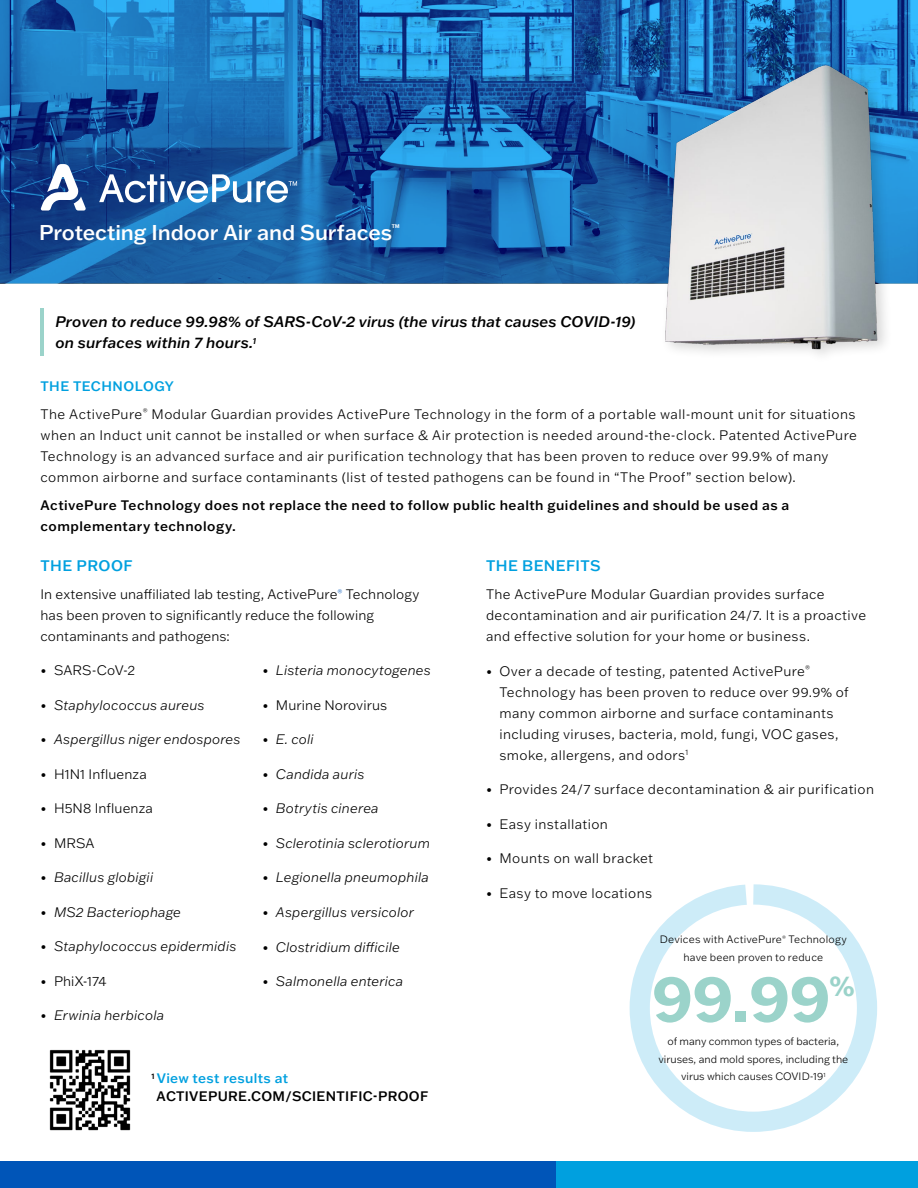
<style>
.page{position:relative;width:918px;height:1188px;background:#fff}
.page>*{position:absolute;margin:0;border:0;box-sizing:border-box;transform-origin:0 0}
.t1{font:700 63px "Franklin Gothic ATF";color:#9bd3ca}
.t2{font:700 27.75px "Franklin Gothic ATF";color:#9bd3ca}
.t3{font:500 21px "Franklin Gothic ATF";color:#fff}
.t4{font:italic 500 15px/21px "Franklin Gothic ATF";letter-spacing:.005em;color:#000}
.t5{font:500 15px "Franklin Gothic ATF";letter-spacing:.025em;color:#00a0df}
.t6{font:300 13.5px/21px "Franklin Gothic ATF";letter-spacing:.03em;color:#000}
.t7{font:italic 300 13.5px "Franklin Gothic ATF";letter-spacing:.01em;color:#000}
.t8{font:500 13.5px/21px "Franklin Gothic ATF";letter-spacing:.035em;color:#000}
.t9{font:300 13.5px/21px "Franklin Gothic ATF";letter-spacing:.01em;color:#000}
.t10{font:300 13.5px "Franklin Gothic ATF";letter-spacing:.005em;color:#000}
.t11{font:300 10.5px/17.7px "Franklin Gothic ATF";color:#000;text-align:center}
.t12{font:300 10.5px/17.7px "Franklin Gothic ATF";letter-spacing:.02em;color:#000;text-align:center}
.s1{font-weight:500;color:#00a0df}
.s2{color:#00a0df}
</style>
<div class="page">
<svg style="left:0;top:0;width:918px;height:284px;background:#1c68af"></svg>
<svg style="left:40px;top:164px;width:46px;height:47px"></svg>
<svg style="left:99px;top:174px;width:198px;height:29px"></svg>
<img style="left:49px;top:1049px;width:82px;height:82px">
<div style="left:0;top:1161px;width:918px;height:27px;background:#0055b8"></div>
<div style="left:556px;top:1161px;width:362px;height:27px;background:#00a0df"></div>
<img style="left:654px;top:58px;width:253px;height:297px">
<hr style="left:40px;top:309px;width:4px;height:47px;background:#9bd3ca">
<div style="left:630px;top:884px;width:247px;height:248px;border:20px solid #00a0df;border-radius:113px"></div>
<h3 class="t3" style="left:39px;top:219px;width:363px">Protecting Indoor Air and Surfaces<sup>™</sup></h3>
<p class="t4" style="left:56px;top:311px;width:582px">Proven to reduce 99.98% of SARS-CoV-2 virus (the virus that causes COVID-19) on surfaces within 7 hours.<sup>1</sup></p>
<p class="t6" style="left:40px;top:372px;width:817px;line-height:27.8px"><span class="s1">THE TECHNOLOGY<br></span>The ActivePure<sup>®</sup> Modular Guardian provides ActivePure Technology in the form of a portable wall-mount unit for situations</p>
<p class="t6" style="left:40px;top:424px;width:818px">when an Induct unit cannot be installed or when surface &amp; Air protection is needed around-the-clock. Patented ActivePure<br>Technology is an advanced surface and air purification technology that has been proven to reduce over 99.9% of many common airborne and surface contaminants (list of tested pathogens can be found in “The Proof” section below).</p>
<p class="t8" style="left:40px;top:494px;width:750px">ActivePure Technology does not replace the need to follow public health guidelines and should be used as a complementary technology.</p>
<p class="t5" style="left:40px;top:556px;width:94px">THE PROOF</p>
<p class="t9" style="left:40px;top:583px;width:381px">In extensive unaffiliated lab testing, ActivePure<sup>®</sup> Technology has been proven to significantly reduce the following contaminants and pathogens:</p>
<p class="t5" style="left:486px;top:556px;width:116px">THE BENEFITS</p>
<p class="t6" style="left:486px;top:583px;width:382px">The ActivePure Modular Guardian provides surface decontamination and air purification 24/7. It is a proactive and effective solution for your home or business.</p>
<p class="t6" style="left:500px;top:660px;width:351px;text-indent:-14px">• Over a decade of testing, patented ActivePure<sup>® </sup>Technology has been proven to reduce over 99.9% of many common airborne and surface contaminants including viruses, bacteria, mold, fungi, VOC gases, smoke, allergens, and odors<sup>1</sup></p>
<p class="t6" style="left:486px;top:778px;width:390px">• Provides 24/7 surface decontamination &amp; air purification</p>
<p class="t6" style="left:486px;top:813px;width:123px">• Easy installation</p>
<p class="t6" style="left:486px;top:847px;width:169px">• Mounts on wall bracket</p>
<p class="t6" style="left:486px;top:882px;width:168px">• Easy to move locations</p>
<p class="t6" style="left:40px;top:660px;width:96px">• SARS-CoV-2</p>
<p class="t7" style="left:40px;top:696px;width:166px">• Staphylococcus aureus</p>
<p class="t7" style="left:40px;top:731px;width:202px">• Aspergillus niger endospores</p>
<p class="t10" style="left:40px;top:765px;width:108px">• H1N1 Influenza</p>
<p class="t9" style="left:40px;top:798px;width:114px">• H5N8 Influenza</p>
<p class="t6" style="left:40px;top:832px;width:56px">• MRSA</p>
<p class="t7" style="left:40px;top:869px;width:114px">• Bacillus globigii</p>
<p class="t7" style="left:40px;top:903px;width:142px">• MS2 Bacteriophage</p>
<p class="t7" style="left:40px;top:938px;width:197px">• Staphylococcus epidermidis</p>
<p class="t6" style="left:40px;top:970px;width:68px">• PhiX-174</p>
<p class="t7" style="left:40px;top:1007px;width:125px">• Erwinia herbicola</p>
<p class="t7" style="left:262px;top:662px;width:170px">• Listeria monocytogenes</p>
<p class="t9" style="left:262px;top:694px;width:126px">• Murine Norovirus</p>
<p class="t7" style="left:262px;top:731px;width:53px">• E. coli</p>
<p class="t7" style="left:262px;top:765px;width:104px">• Candida auris</p>
<p class="t7" style="left:262px;top:800px;width:118px">• Botrytis cinerea</p>
<p class="t7" style="left:262px;top:834px;width:169px">• Sclerotinia sclerotiorum</p>
<p class="t7" style="left:262px;top:869px;width:168px">• Legionella pneumophila</p>
<p class="t7" style="left:262px;top:903px;width:153px">• Aspergillus versicolor</p>
<p class="t7" style="left:262px;top:938px;width:139px">• Clostridium difficile</p>
<p class="t7" style="left:262px;top:972px;width:142px">• Salmonella enterica</p>
<p class="t12" style="left:660px;top:930px;width:188px">Devices with ActivePure<sup>®</sup> Technology have been proven to reduce</p>
<h1 class="t1" style="left:652px;top:957px;width:180px">99.99</h1>
<h2 class="t2" style="left:829px;top:967px;width:27px">%</h2>
<p class="t8" style="left:157px;top:1069px;width:273px;line-height:18px;text-indent:-5px"><sup>1</sup> <span class="s2">View test results at<br></span>ACTIVEPURE.COM/SCIENTIFIC-PROOF</p>
<p class="t11" style="left:658px;top:1032px;width:191px">of many common types of bacteria, viruses, and mold spores, including the virus which causes COVID-19<sup>1</sup></p>
</div>
